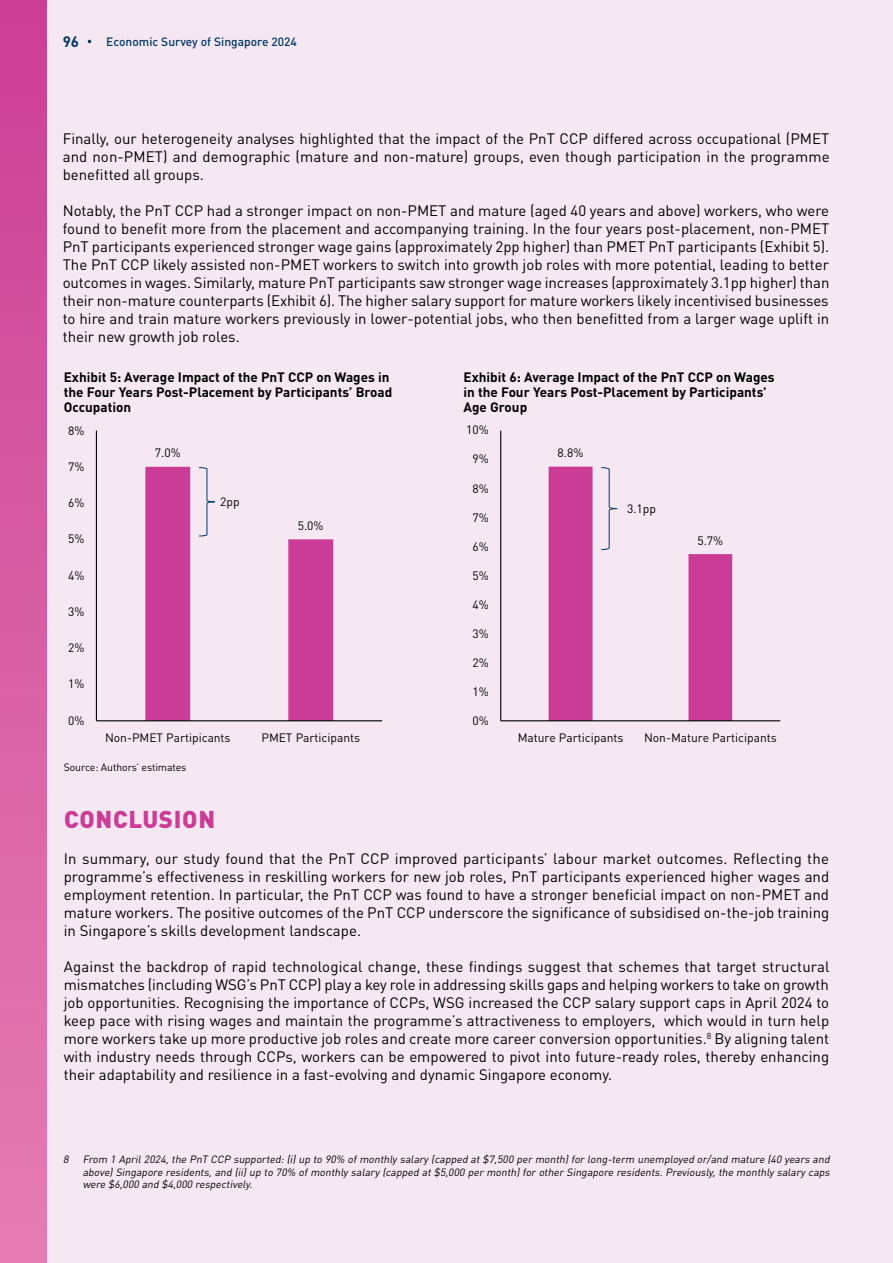
<style>
.page{position:relative;width:893px;height:1263px;background:#f6e8f2}
.page>*{position:absolute;margin:0;border:0;box-sizing:border-box;transform-origin:0 0}
.t1{font:900 24px "DIN Pro";letter-spacing:.03em;color:#cb3c96}
.t2{font:15px/18px "DIN Pro";color:#000;text-align:justify}
.t3{font:700 15px "DIN Pro";color:#003965}
.t4{font:700 13.5px/15px "DIN Pro";color:#000}
.t5{font:12px "DIN Pro";letter-spacing:-.005em;color:#000}
.t6{font:500 12px "DIN Pro";color:#003965}
.t7{font:italic 10.5px/12.6px "DIN Pro";color:#000;text-align:justify}
.t8{font:10.5px "DIN Pro";letter-spacing:-.01em;color:#000}
</style>
<div class="page">
<svg style="left:145px;top:467px;width:188px;height:253px"></svg>
<hr style="left:96px;top:431px;width:1px;height:290px;background:#000">
<hr style="left:96px;top:720px;width:286px;height:1px;background:#000">
<svg style="left:549px;top:467px;width:183px;height:253px"></svg>
<hr style="left:500px;top:431px;width:1px;height:290px;background:#000">
<hr style="left:501px;top:720px;width:279px;height:1px;background:#000">
<svg style="left:198px;top:467px;width:18px;height:70px"></svg>
<svg style="left:600px;top:467px;width:18px;height:83px"></svg>
<div style="left:0;top:0;width:47px;height:1263px;background:linear-gradient(to bottom,#cb3f96,#e57db1)"></div>
<p class="t3" style="left:63px;top:29px;width:18px">96</p>
<p class="t6" style="left:106px;top:32px;width:192px">Economic Survey of Singapore 2024</p>
<p class="t2" style="left:63px;top:128px;width:768px">Finally, our heterogeneity analyses highlighted that the impact of the PnT CCP differed across occupational (PMET and non-PMET) and demographic (mature and non-mature) groups, even though participation in the programme benefitted all groups.</p>
<p class="t2" style="left:63px;top:200px;width:768px">Notably, the PnT CCP had a stronger impact on non-PMET and mature (aged 40 years and above) workers, who were found to benefit more from the placement and accompanying training. In the four years post-placement, non-PMET PnT participants experienced stronger wage gains (approximately 2pp higher) than PMET PnT participants (Exhibit 5).<br>The PnT CCP likely assisted non-PMET workers to switch into growth job roles with more potential, leading to better outcomes in wages. Similarly, mature PnT participants saw stronger wage increases (approximately 3.1pp higher) than their non-mature counterparts (Exhibit 6). The higher salary support for mature workers likely incentivised businesses to hire and train mature workers previously in lower-potential jobs, who then benefitted from a larger wage uplift in their new growth job roles.</p>
<p class="t4" style="left:64px;top:368px;width:330px">Exhibit 5: Average Impact of the PnT CCP on Wages in the Four Years Post-Placement by Participants’ Broad<br>Occupation</p>
<p class="t4" style="left:463px;top:368px;width:313px">Exhibit 6: Average Impact of the PnT CCP on Wages in the Four Years Post-Placement by Participants’<br>Age Group</p>
<p class="t5" style="left:155px;top:445px;width:27px">7.0%</p>
<p class="t5" style="left:466px;top:422px;width:24px">10%</p>
<p class="t5" style="left:68px;top:422px;width:18px">8%</p>
<p class="t5" style="left:558px;top:444px;width:27px">8.8%</p>
<p class="t5" style="left:473px;top:451px;width:18px">9%</p>
<p class="t5" style="left:68px;top:458px;width:18px">7%</p>
<p class="t5" style="left:68px;top:495px;width:18px">6%</p>
<p class="t5" style="left:68px;top:531px;width:18px">5%</p>
<p class="t5" style="left:68px;top:567px;width:18px">4%</p>
<p class="t5" style="left:68px;top:603px;width:18px">3%</p>
<p class="t5" style="left:68px;top:640px;width:18px">2%</p>
<p class="t5" style="left:68px;top:676px;width:18px">1%</p>
<p class="t5" style="left:68px;top:712px;width:18px">0%</p>
<p class="t5" style="left:220px;top:493px;width:21px">2pp</p>
<p class="t5" style="left:298px;top:517px;width:27px">5.0%</p>
<p class="t5" style="left:105px;top:729px;width:127px">Non-PMET Partipicants</p>
<p class="t5" style="left:261px;top:729px;width:100px">PMET Participants</p>
<p class="t8" style="left:64px;top:759px;width:124px">Source: Authors’ estimates</p>
<p class="t5" style="left:473px;top:480px;width:18px">8%</p>
<p class="t5" style="left:473px;top:509px;width:18px">7%</p>
<p class="t5" style="left:473px;top:538px;width:18px">6%</p>
<p class="t5" style="left:473px;top:567px;width:18px">5%</p>
<p class="t5" style="left:473px;top:596px;width:18px">4%</p>
<p class="t5" style="left:473px;top:625px;width:18px">3%</p>
<p class="t5" style="left:473px;top:654px;width:18px">2%</p>
<p class="t5" style="left:473px;top:683px;width:18px">1%</p>
<p class="t5" style="left:473px;top:712px;width:18px">0%</p>
<p class="t5" style="left:627px;top:501px;width:31px">3.1pp</p>
<p class="t5" style="left:697px;top:532px;width:27px">5.7%</p>
<p class="t5" style="left:518px;top:729px;width:107px">Mature Participants</p>
<p class="t5" style="left:644px;top:729px;width:134px">Non-Mature Participants</p>
<h1 class="t1" style="left:64px;top:799px;width:153px">CONCLUSION</h1>
<p class="t2" style="left:64px;top:848px;width:767px">In summary, our study found that the PnT CCP improved participants’ labour market outcomes. Reflecting the programme’s effectiveness in reskilling workers for new job roles, PnT participants experienced higher wages and employment retention. In particular, the PnT CCP was found to have a stronger beneficial impact on non-PMET and mature workers. The positive outcomes of the PnT CCP underscore the significance of subsidised on-the-job training in Singapore’s skills development landscape.</p>
<p class="t2" style="left:64px;top:956px;width:767px">Against the backdrop of rapid technological change, these findings suggest that schemes that target structural mismatches (including WSG’s PnT CCP) play a key role in addressing skills gaps and helping workers to take on growth job opportunities. Recognising the importance of CCPs, WSG increased the CCP salary support caps in April 2024 to keep pace with rising wages and maintain the programme’s attractiveness to employers, which would in turn help more workers take up more productive job roles and create more career conversion opportunities.<sup>8</sup> By aligning talent with industry needs through CCPs, workers can be empowered to pivot into future-ready roles, thereby enhancing their adaptability and resilience in a fast-evolving and dynamic Singapore economy.</p>
<p class="t7" style="left:83px;top:1152px;width:751px;text-indent:-20px">8 From 1 April2024,the PnT CCP supported:(i)up to 90% ofmonthlysalary(capped at$7,500 permonth)forlong-term unemployed or/and mature (40 years and above)Singapore residents,and (ii)up to 70% ofmonthlysalary(capped at$5,000 permonth)forotherSingapore residents.Previously,the monthlysalarycaps were $6,000 and $4,000 respectively.</p>
</div>
